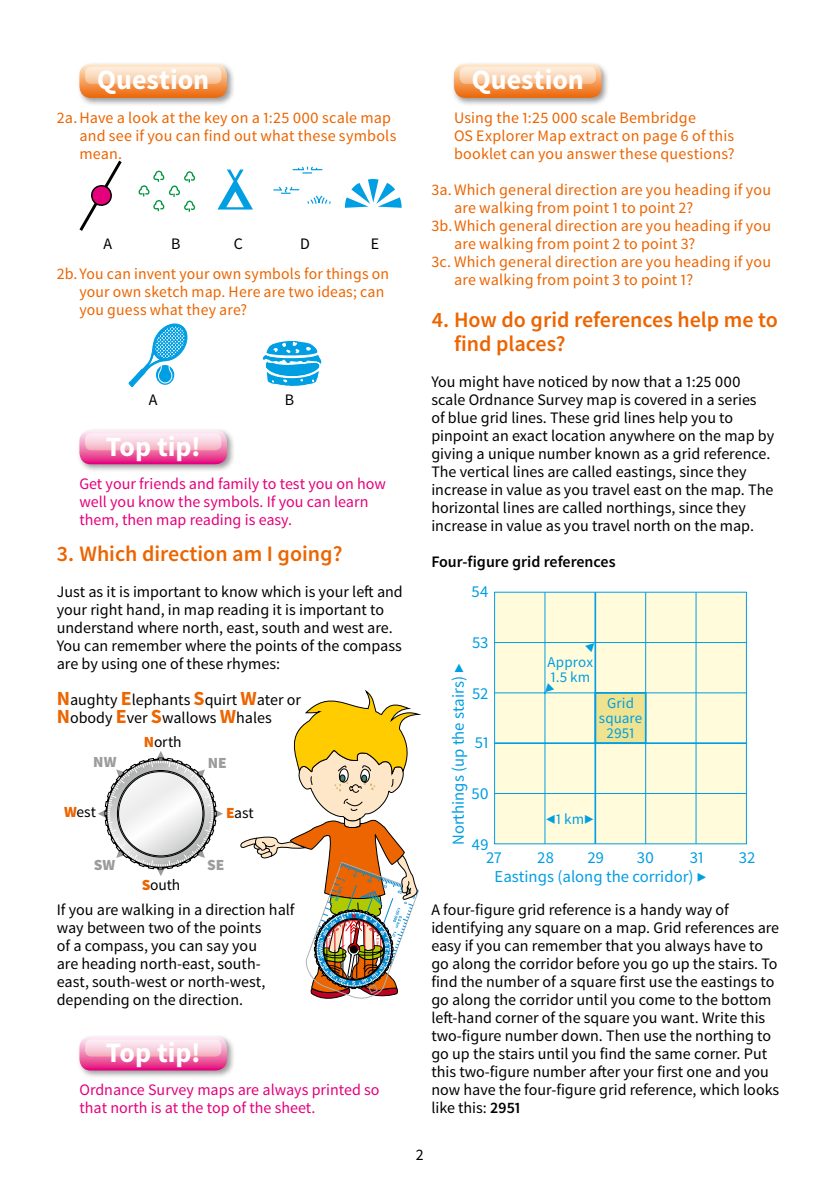
<style>
.page{position:relative;width:840px;height:1191px;background:#fff}
.page>*{position:absolute;margin:0;border:0;box-sizing:border-box;transform-origin:0 0}
.t1{font:700 28px "Source Sans Pro";color:#fff}
.t2{font:600 22px/24px "Source Sans Pro";color:#ec6500}
.t3{font:16.6px/12.8px "Source Sans Pro";color:#009ee3}
.t4{font:16px/18px "Source Sans Pro";color:#000}
.t5{font:16px/18px "Source Sans Pro";letter-spacing:.01em;color:#ec6500}
.t6{font:16px/18px "Source Sans Pro";color:#e5007c}
.t7{font:600 16px "Source Sans Pro";color:#000}
.t8{font:15.4px "Source Sans Pro";color:#000}
.t9{font:900 15.4px "Source Sans Pro";color:#9c9c9d}
.t10{font:15px/15px "Source Sans Pro";letter-spacing:.005em;color:#009ee3}
.s1{font-weight:700;font-size:20px;color:#ec6500}
.s2{font-weight:900;color:#ec6500}
.s3{font-size:16.6px}
.s4{font-weight:600}
</style>
<div class="page">
<div style="left:77px;top:61px;width:158px;height:45px;background:#000;opacity:.4"></div>
<svg style="left:79px;top:64px;width:148px;height:34px"></svg>
<svg style="left:85px;top:67px;width:136px;height:17px"></svg>
<svg style="left:138px;top:171px;width:57px;height:41px"></svg>
<svg style="left:217px;top:169px;width:36px;height:40px"></svg>
<svg style="left:273px;top:166px;width:57px;height:38px"></svg>
<svg style="left:344px;top:179px;width:57px;height:29px"></svg>
<svg style="left:79px;top:161px;width:43px;height:70px"></svg>
<svg style="left:262px;top:340px;width:59px;height:46px"></svg>
<svg style="left:129px;top:324px;width:58px;height:63px"></svg>
<div style="left:77px;top:427px;width:158px;height:45px;background:#000;opacity:.4"></div>
<svg style="left:79px;top:430px;width:148px;height:34px"></svg>
<svg style="left:85px;top:433px;width:136px;height:17px"></svg>
<svg style="left:98px;top:751px;width:125px;height:125px"></svg>
<div style="left:77px;top:1033px;width:158px;height:45px;background:#000;opacity:.4"></div>
<svg style="left:79px;top:1036px;width:148px;height:34px"></svg>
<svg style="left:85px;top:1039px;width:136px;height:17px"></svg>
<div style="left:451px;top:61px;width:158px;height:45px;background:#000;opacity:.4"></div>
<svg style="left:454px;top:64px;width:147px;height:34px"></svg>
<svg style="left:459px;top:67px;width:136px;height:17px"></svg>
<div style="left:494px;top:592px;width:252px;height:252px;background:#fffbdb"></div>
<div style="left:595px;top:693px;width:50px;height:50px;background:#efe390"></div>
<div style="left:594px;top:692px;width:52px;height:52px;border:2px solid #009ee3"></div>
<hr style="left:494px;top:793px;width:252px;height:1px;background:#009ee3">
<hr style="left:494px;top:742px;width:252px;height:2px;background:#009ee3">
<hr style="left:544px;top:592px;width:1px;height:252px;background:#009ee3">
<hr style="left:494px;top:642px;width:252px;height:1px;background:#009ee3">
<hr style="left:494px;top:692px;width:252px;height:1px;background:#009ee3">
<hr style="left:594px;top:592px;width:1px;height:252px;background:#009ee3">
<hr style="left:695px;top:592px;width:1px;height:252px;background:#009ee3">
<hr style="left:645px;top:592px;width:1px;height:252px;background:#009ee3">
<svg style="left:240px;top:690px;width:180px;height:308px"></svg>
<svg style="left:594px;top:640px;width:3px;height:12px"></svg>
<svg style="left:542px;top:683px;width:12px;height:12px"></svg>
<h1 class="t1" style="left:97px;top:62px;width:113px">Question</h1>
<p class="t5" style="left:79px;top:109px;width:318px;text-indent:-23px">2a.Have a look at the key on a 1:25 000 scale map and see if you can find out what these symbols mean.</p>
<p class="t4" style="left:103px;top:235px;width:10px">A</p>
<p class="t4" style="left:171px;top:235px;width:11px">B</p>
<p class="t4" style="left:234px;top:235px;width:11px">C</p>
<p class="t4" style="left:300px;top:235px;width:11px">D</p>
<p class="t4" style="left:371px;top:235px;width:10px">E</p>
<p class="t5" style="left:79px;top:265px;width:311px;text-indent:-23px">2b.You can invent your own symbols for things on your own sketch map. Here are two ideas; can you guess what they are?</p>
<p class="t4" style="left:149px;top:391px;width:10px">A</p>
<p class="t4" style="left:284px;top:391px;width:11px">B</p>
<h1 class="t1" style="left:106px;top:428px;width:96px">Top tip!</h1>
<p class="t6" style="left:79px;top:475px;width:308px">Get your friends and family to test you on how well you know the symbols. If you can learn them, then map reading is easy.</p>
<h2 class="t2" style="left:57px;top:542px;width:287px">3. Which direction am I going?</h2>
<p class="t4" style="left:57px;top:583px;width:347px">Just as it is important to know which is your left and your right hand, in map reading it is important to understand where north, east, south and west are.<br>You can remember where the points of the compass are by using one of these rhymes:</p>
<p class="t4" style="left:57px;top:691px;width:246px"><span class="s1">N</span>aughty <span class="s1">E</span>lephants <span class="s1">S</span>quirt <span class="s1">W</span>ater or<br><span class="s1">N</span>obody <span class="s1">E</span>ver <span class="s1">S</span>wallows <span class="s1">W</span>hales</p>
<p class="t8" style="left:144px;top:732px;width:39px"><span class="s2">N</span>orth</p>
<p class="t9" style="left:93px;top:752px;width:25px">NW</p>
<p class="t9" style="left:208px;top:752px;width:20px">NE</p>
<p class="t8" style="left:64px;top:802px;width:33px"><span class="s2">W</span>est</p>
<p class="t8" style="left:226px;top:803px;width:29px"><span class="s2">E</span>ast</p>
<p class="t9" style="left:94px;top:854px;width:23px">SW</p>
<p class="t9" style="left:207px;top:854px;width:19px">SE</p>
<p class="t8" style="left:142px;top:875px;width:40px"><span class="s2">S</span>outh</p>
<p class="t4" style="left:57px;top:901px;width:239px">If you are walking in a direction half way between two of the points<br>of a compass, you can say you<br>are heading north-east, south&shy;east, south-west or north-west, depending on the direction.</p>
<h1 class="t1" style="left:106px;top:1034px;width:96px">Top tip!</h1>
<p class="t6" style="left:79px;top:1081px;width:301px">Ordnance Survey maps are always printed so that north is at the top of the sheet.</p>
<h1 class="t1" style="left:471px;top:62px;width:113px">Question</h1>
<p class="t5" style="left:454px;top:109px;width:282px">Using the 1:25 000 scale Bembridge<br>OS Explorer Map extract on page 6 of this booklet can you answer these questions?</p>
<p class="t5" style="left:431px;top:181px;width:341px">3a.Which general direction are you heading if you</p>
<p class="t5" style="left:454px;top:199px;width:240px">are walking from point 1 to point 2?</p>
<p class="t5" style="left:431px;top:217px;width:341px">3b.Which general direction are you heading if you</p>
<p class="t5" style="left:454px;top:235px;width:243px">are walking from point 2 to point 3?</p>
<p class="t5" style="left:431px;top:253px;width:341px">3c. Which general direction are you heading if you</p>
<p class="t5" style="left:454px;top:271px;width:240px">are walking from point 3 to point 1?</p>
<h2 class="t2" style="left:454px;top:308px;width:325px;text-indent:-23px">4. How do grid references help me to find places?</h2>
<p class="t4" style="left:431px;top:373px;width:344px">You might have noticed by now that a 1:25 000 scale Ordnance Survey map is covered in a series<br>of blue grid lines. These grid lines help you to pinpoint an exact location anywhere on the map by giving a unique number known as a grid reference.<br>The vertical lines are called eastings, since they increase in value as you travel east on the map. The horizontal lines are called northings, since they increase in value as you travel north on the map.</p>
<p class="t7" style="left:431px;top:551px;width:186px">Four-figure grid references</p>
<p class="t3" style="left:471px;top:585px;width:18px">54</p>
<p class="t3" style="left:472px;top:636px;width:18px">53</p>
<p class="t3" style="left:452px;top:845px;width:183px;rotate:-90deg">Northings (up the stairs) ▶</p>
<p class="t3" style="left:472px;top:687px;width:18px">52</p>
<p class="t3" style="left:474px;top:736px;width:15px">51</p>
<p class="t3" style="left:471px;top:787px;width:19px">50</p>
<p class="t3" style="left:485px;top:838px;width:17px;text-indent:-14px">49<br>27</p>
<p class="t10" style="left:547px;top:654px;width:47px">Approx<br>1.5 km</p>
<p class="t10" style="left:598px;top:696px;width:45px;text-align:center">Grid square<br>2951</p>
<p class="t10" style="left:546px;top:811px;width:49px"><span class="s3">◀</span>1 km<span class="s3">▶</span></p>
<p class="t3" style="left:536px;top:851px;width:19px">28</p>
<p class="t3" style="left:587px;top:851px;width:18px">29</p>
<p class="t3" style="left:636px;top:851px;width:19px">30</p>
<p class="t3" style="left:689px;top:851px;width:16px">31</p>
<p class="t3" style="left:738px;top:851px;width:18px">32</p>
<p class="t3" style="left:494px;top:871px;width:213px">Eastings (along the corridor) ▶</p>
<p class="t4" style="left:431px;top:901px;width:349px">A four-figure grid reference is a handy way of identifying any square on a map. Grid references are easy if you can remember that you always have to go along the corridor before you go up the stairs. To find the number of a square first use the eastings to go along the corridor until you come to the bottom left-hand corner of the square you want. Write this two-figure number down. Then use the northing to go up the stairs until you find the same corner. Put this two-figure number after your first one and you now have the four-figure grid reference, which looks like this: <span class="s4">2951</span></p>
<p class="t4" style="left:416px;top:1146px;width:10px">2</p>
</div>
